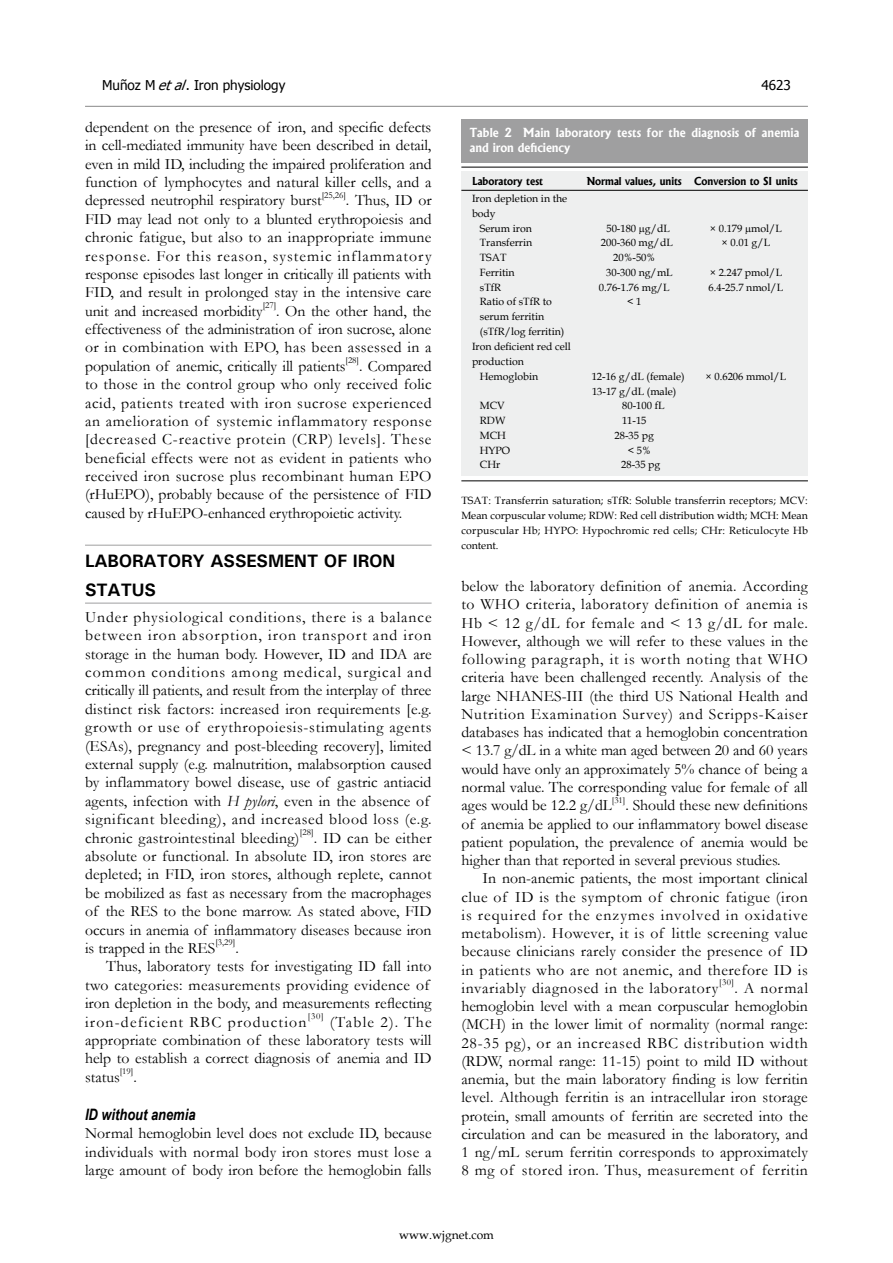
<style>
.page{position:relative;width:893px;height:1263px;background:#fff}
.page>*{position:absolute;margin:0;border:0;box-sizing:border-box;transform-origin:0 0}
.t1{font:700 18px/28.5px "Univers";letter-spacing:-.01em;color:#000}
.t2{font:15.75px/18.3px "Garamond";letter-spacing:.005em;color:#000;text-align:justify}
.t3{font:15.75px "Garamond";letter-spacing:.025em;color:#000}
.t4{font:15.75px "Garamond";letter-spacing:.075em;color:#000}
.t5{font:italic 700 15.75px "Arial Narrow";color:#000}
.t6{font:13.5px "Tahoma";color:#000}
.t7{font:700 12px/15px "Albertus";letter-spacing:.01em;color:#fff}
.t8{font:12px "Book Antiqua";color:#000}
.t9{font:10.5px/15px "Book Antiqua";color:#000}
.t10{font:700 10.5px "Albertus";color:#000}
.t11{font:9.15px "Garamond";color:#000}
.s1{font-style:italic}
</style>
<div class="page">
<hr style="left:85px;top:106px;width:723px;height:1px;background:#898989">
<div style="left:461px;top:119px;width:347px;height:44px;background:#9f9fa0"></div>
<div style="left:461px;top:171px;width:347px;height:305px;background:#eeefef"></div>
<hr style="left:461px;top:167px;width:347px;height:1px;background:#000">
<hr style="left:461px;top:190px;width:347px;height:1px;background:#000">
<hr style="left:461px;top:480px;width:347px;height:1px;background:#000">
<hr style="left:85px;top:545px;width:347px;height:1px;background:#9f9fa0">
<hr style="left:85px;top:603px;width:347px;height:1px;background:#9f9fa0">
<p class="t6" style="left:102px;top:76px;width:185px">Muñoz M <span class="s1">etal</span>. Iron physiology</p>
<p class="t6" style="left:761px;top:76px;width:31px">4623</p>
<p class="t7" style="left:470px;top:125px;width:331px">Table 2 Main laboratory tests for the diagnosis of anemia and iron deficiency</p>
<p class="t10" style="left:472px;top:174px;width:73px">Laboratory test</p>
<p class="t10" style="left:587px;top:174px;width:213px">Normal values, units Conversion to SI units</p>
<p class="t9" style="left:472px;top:191px;width:97px">Iron depletion in the</p>
<p class="t9" style="left:472px;top:206px;width:25px">body</p>
<p class="t9" style="left:480px;top:220px;width:53px">Serum iron</p>
<p class="t9" style="left:606px;top:220px;width:65px">50-180 g/dL</p>
<p class="t9" style="left:710px;top:220px;width:74px">× 0.179 mol/L</p>
<p class="t9" style="left:480px;top:235px;width:54px">Transferrin</p>
<p class="t9" style="left:601px;top:235px;width:73px">200-360 mg/dL</p>
<p class="t9" style="left:722px;top:235px;width:50px">× 0.01 g/L</p>
<p class="t9" style="left:480px;top:250px;width:28px">TSAT</p>
<p class="t9" style="left:613px;top:250px;width:44px">20%-50%</p>
<p class="t9" style="left:480px;top:265px;width:36px">Ferritin</p>
<p class="t9" style="left:606px;top:265px;width:68px">30-300 ng/mL</p>
<p class="t9" style="left:710px;top:265px;width:74px">× 2.247 pmol/L</p>
<p class="t9" style="left:480px;top:279px;width:23px">sTfR</p>
<p class="t9" style="left:599px;top:279px;width:72px">0.76-1.76 mg/L</p>
<p class="t9" style="left:709px;top:279px;width:76px">6.4-25.7 nmol/L</p>
<p class="t9" style="left:480px;top:294px;width:86px">Ratio of sTfR to serum ferritin (sTfR/log ferritin)</p>
<p class="t9" style="left:627px;top:294px;width:16px">&lt; 1</p>
<p class="t9" style="left:472px;top:339px;width:100px">Iron deficient red cell</p>
<p class="t9" style="left:472px;top:354px;width:53px">production</p>
<p class="t9" style="left:480px;top:369px;width:60px">Hemoglobin</p>
<p class="t9" style="left:592px;top:369px;width:94px">12-16 g/dL (female)</p>
<p class="t9" style="left:706px;top:369px;width:82px">× 0.6206 mmol/L</p>
<p class="t9" style="left:592px;top:383px;width:86px">13-17 g/dL (male)</p>
<p class="t9" style="left:480px;top:398px;width:26px">MCV</p>
<p class="t9" style="left:622px;top:398px;width:44px">80-100 fL</p>
<p class="t9" style="left:480px;top:413px;width:27px">RDW</p>
<p class="t9" style="left:622px;top:413px;width:26px">11-15</p>
<p class="t9" style="left:480px;top:428px;width:28px">MCH</p>
<p class="t9" style="left:615px;top:428px;width:41px">28-35 pg</p>
<p class="t9" style="left:480px;top:442px;width:32px">HYPO</p>
<p class="t9" style="left:628px;top:442px;width:25px">&lt; 5%</p>
<p class="t9" style="left:480px;top:457px;width:22px">CHr</p>
<p class="t9" style="left:621px;top:457px;width:41px">28-35 pg</p>
<p class="t9" style="left:461px;top:492px;width:348px;text-align:justify">TSAT: Transferrin saturation; sTfR: Soluble transferrin receptors; MCV:<br>Mean corpuscular volume; RDW: Red cell distribution width; MCH: Mean corpuscular Hb; HYPO: Hypochromic red cells; CHr: Reticulocyte Hb content.</p>
<p class="t2" style="left:85px;top:117px;width:348px">dependent on the presence of iron, and specific defects in cell-mediated immunity have been described in detail, even in mild ID, including the impaired proliferation and function of lymphocytes and natural killer cells, and a depressed neutrophil respiratory burst</p>
<p class="t11" style="left:322px;top:189px;width:26px">[25,26]</p>
<p class="t2" style="left:85px;top:191px;width:348px;text-indent:261px">. Thus, ID or FID may lead not only to a blunted erythropoiesis and chronic fatigue, but also to an inappropriate immune response. For this reason, systemic inflammatory response episodes last longer in critically ill patients with FID, and result in prolonged stay in the intensive care unit and increased morbidity</p>
<p class="t11" style="left:263px;top:299px;width:15px">[27]</p>
<p class="t2" style="left:85px;top:301px;width:348px;text-indent:191px">. On the other hand, the effectiveness of the administration of iron sucrose, alone or in combination with EPO, has been assessed in a population of anemic, critically ill patients</p>
<p class="t11" style="left:346px;top:354px;width:15px">[28]</p>
<p class="t2" style="left:85px;top:356px;width:348px;text-indent:274px">. Compared to those in the control group who only received folic acid, patients treated with iron sucrose experienced an amelioration of systemic inflammatory response [decreased C-reactive protein (CRP) levels]. These beneficial effects were not as evident in patients who received iron sucrose plus recombinant human EPO (rHuEPO), probably because of the persistence of FID caused by rHuEPO-enhanced erythropoietic activity.</p>
<p class="t1" style="left:85px;top:546px;width:312px">LABORATORY ASSESMENT OF IRON<br>STATUS</p>
<p class="t2" style="left:85px;top:607px;width:348px;text-align:left">Under physiological conditions, there is a balance between iron absorption, iron transport and iron storage in the human body. However, ID and IDA are common conditions among medical, surgical and critically ill patients, and result from the interplay of three distinct risk factors: increased iron requirements [e.g. growth or use of erythropoiesis-stimulating agents (ESAs), pregnancy and post-bleeding recovery], limited external supply (e.g. malnutrition, malabsorption caused by inflammatory bowel disease, use of gastric antiacid agents, infection with <span class="s1">H pylori</span>, even in the absence of significant bleeding), and increased blood loss (e.g. chronic gastrointestinal bleeding)</p>
<p class="t2" style="left:461px;top:577px;width:348px">below the laboratory definition of anemia. According to WHO criteria, laboratory definition of anemia is Hb &lt; 12 g/dL for female and &lt; 13 g/dL for male.<br>However, although we will refer to these values in the following paragraph, it is worth noting that WHO criteria have been challenged recently. Analysis of the large NHANES-III (the third US National Health and Nutrition Examination Survey) and Scripps-Kaiser databases has indicated that a hemoglobin concentration &lt; 13.7 g/dL in a white man aged between 20 and 60 years would have only an approximately 5% chance of being a normal value. The corresponding value for female of all ages would be 12.2 g/dL</p>
<p class="t11" style="left:612px;top:794px;width:15px">[31]</p>
<p class="t2" style="left:461px;top:796px;width:348px;text-indent:164px">. Should these new definitions of anemia be applied to our inflammatory bowel disease patient population, the prevalence of anemia would be higher than that reported in several previous studies.</p>
<p class="t2" style="left:461px;top:869px;width:348px;text-indent:21px">In non-anemic patients, the most important clinical clue of ID is the symptom of chronic fatigue (iron is required for the enzymes involved in oxidative metabolism). However, it is of little screening value because clinicians rarely consider the presence of ID in patients who are not anemic, and therefore ID is invariably diagnosed in the laboratory</p>
<p class="t11" style="left:300px;top:826px;width:16px">[28]</p>
<p class="t2" style="left:85px;top:828px;width:348px;text-indent:229px">. ID can be either absolute or functional. In absolute ID, iron stores are depleted; in FID, iron stores, although replete, cannot be mobilized as fast as necessary from the macrophages of the RES to the bone marrow. As stated above, FID occurs in anemia of inflammatory diseases because iron is trapped in the RES</p>
<p class="t11" style="left:215px;top:936px;width:21px">[3,29]</p>
<p class="t2" style="left:235px;top:938px;width:5px">.</p>
<p class="t2" style="left:106px;top:957px;width:327px">Thus, laboratory tests for investigating ID fall into</p>
<p class="t3" style="left:85px;top:974px;width:346px">two categories: measurements providing evidence of</p>
<p class="t2" style="left:85px;top:994px;width:348px">iron depletion in the body, and measurements reflecting</p>
<p class="t4" style="left:85px;top:1011px;width:223px">iron-deficient RBC production</p>
<p class="t11" style="left:308px;top:1010px;width:17px">[30]</p>
<p class="t11" style="left:719px;top:976px;width:16px">[30]</p>
<p class="t2" style="left:461px;top:978px;width:348px;text-indent:273px">. A normal hemoglobin level with a mean corpuscular hemoglobin (MCH) in the lower limit of normality (normal range:<br>28-35 pg), or an increased RBC distribution width (RDW, normal range: 11-15) point to mild ID without anemia, but the main laboratory finding is low ferritin level. Although ferritin is an intracellular iron storage protein, small amounts of ferritin are secreted into the circulation and can be measured in the laboratory, and 1 ng/mL serum ferritin corresponds to approximately 8 mg of stored iron. Thus, measurement of ferritin</p>
<p class="t2" style="left:85px;top:1012px;width:348px;text-indent:245px">(Table 2). The appropriate combination of these laboratory tests will help to establish a correct diagnosis of anemia and ID status</p>
<p class="t11" style="left:120px;top:1065px;width:15px">[19]</p>
<p class="t2" style="left:133px;top:1067px;width:5px">.</p>
<p class="t5" style="left:85px;top:1102px;width:112px">ID without anemia</p>
<p class="t2" style="left:85px;top:1124px;width:348px">Normal hemoglobin level does not exclude ID, because individuals with normal body iron stores must lose a large amount of body iron before the hemoglobin falls</p>
<p class="t8" style="left:399px;top:1226px;width:96px">www.wjgnet.com</p>
</div>
